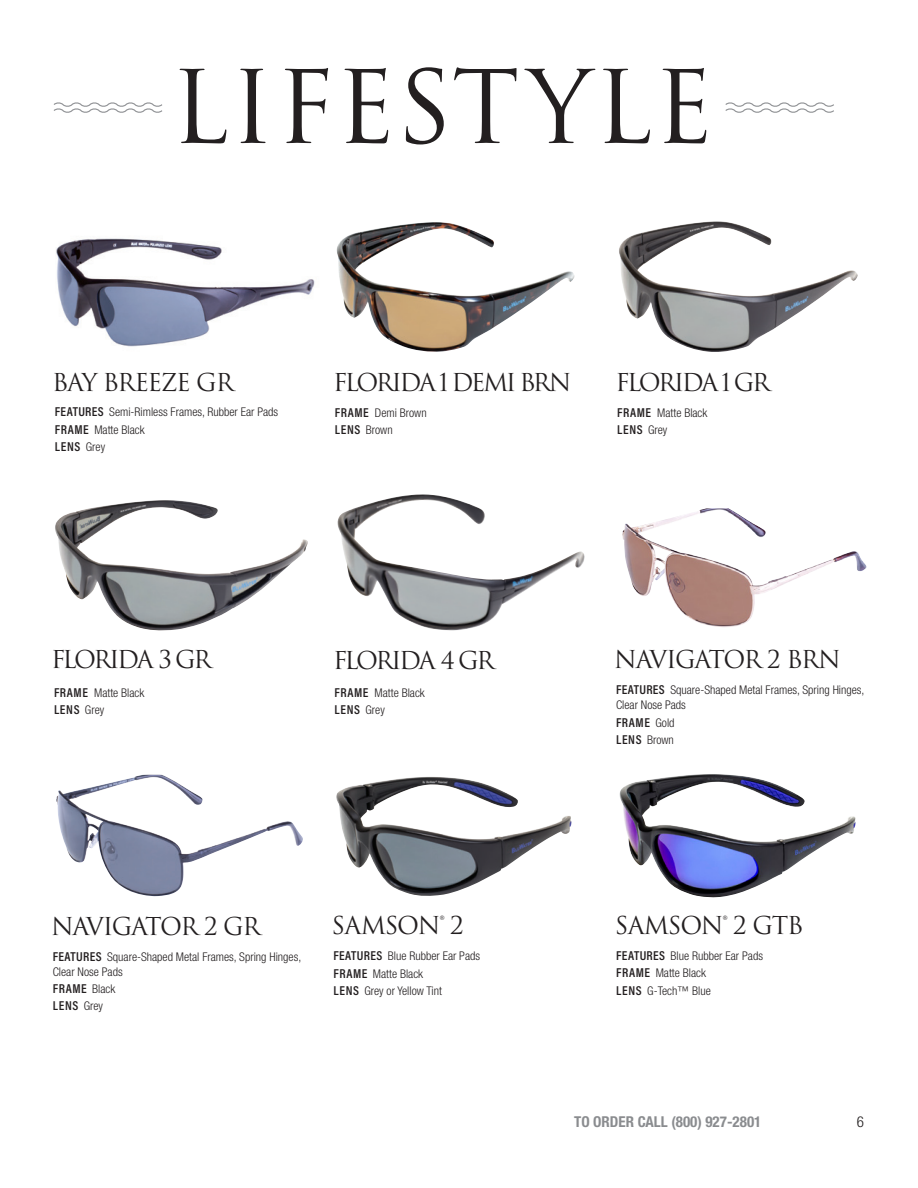
<style>
.page{position:relative;width:918px;height:1188px;background:#fff}
.page>*{position:absolute;margin:0;border:0;box-sizing:border-box;transform-origin:0 0}
.t1{font:98.4px "Trajan Pro 3";letter-spacing:.015em;color:#231f20}
.Paragraph_Descriptio{font:24px "Trajan Pro 3";letter-spacing:-.1em;color:#231f20}
.Paragraph_Descriptio-2{font:24px "Trajan Pro 3";letter-spacing:-.065em;color:#231f20}
.Paragraph_Descriptio-3{font:24px "Trajan Pro 3";letter-spacing:-.055em;color:#231f20}
.Paragraph_Descriptio-4{font:24px "Trajan Pro 3";letter-spacing:-.05em;color:#231f20}
.t2{font:700 condensed 15px "Helvetica Neue LT Std";color:#8a8c8f}
.t3{font:300 condensed 15px "Helvetica Neue LT Std";color:#231f20}
.t4{font:600 12.9px "Acumin Pro Cond";letter-spacing:.05em;color:#231f20}
.t5{font:300 condensed 12px/15px "Helvetica Neue LT Std";color:#231f20}
.s1{font-family:"Acumin Pro Cond";font-weight:600;font-stretch:normal;font-size:12.9px}
.s2{font-family:"Helvetica Neue LT Std";font-weight:300;font-stretch:condensed;font-size:12px}
</style>
<div class="page">
<hr style="left:615px;top:185px;width:1px;height:964px;background:#fc00ff">
<hr style="left:52px;top:185px;width:1px;height:964px;background:#fc00ff">
<hr style="left:333px;top:185px;width:1px;height:964px;background:#fc00ff">
<hr style="left:51px;top:370px;width:851px;height:1px;background:#fc00ff">
<hr style="left:51px;top:647px;width:851px;height:1px;background:#fc00ff">
<hr style="left:51px;top:913px;width:851px;height:1px;background:#fc00ff">
<hr style="left:51px;top:392px;width:840px;height:1px;background:#fc00ff">
<hr style="left:51px;top:670px;width:840px;height:1px;background:#fc00ff">
<hr style="left:51px;top:935px;width:840px;height:1px;background:#fc00ff">
<svg style="left:53px;top:102px;width:109px;height:11px"></svg>
<svg style="left:725px;top:102px;width:109px;height:11px"></svg>
<img style="left:56px;top:238px;width:259px;height:109px">
<img style="left:619px;top:221px;width:239px;height:131px">
<img style="left:336px;top:222px;width:239px;height:130px">
<img style="left:52px;top:500px;width:256px;height:132px">
<img style="left:337px;top:494px;width:248px;height:137px">
<img style="left:622px;top:508px;width:245px;height:119px">
<img style="left:56px;top:775px;width:247px;height:122px">
<img style="left:336px;top:777px;width:236px;height:119px">
<img style="left:619px;top:774px;width:237px;height:123px">
<h1 class="t1" style="left:171px;top:40px;width:545px">LIFESTYLE</h1>
<p class="Paragraph_Descriptio-3" style="left:52px;top:366px;width:183px">BAY BREEZE GR</p>
<p class="Paragraph_Descriptio" style="left:333px;top:366px;width:240px">FLORIDA 1 DEMI BRN</p>
<p class="Paragraph_Descriptio" style="left:616px;top:366px;width:156px">FLORIDA 1 GR</p>
<p class="t5" style="left:55px;top:404px;width:225px"><span class="s1">FEATURES</span> Semi-Rimless Frames, Rubber Ear Pads</p>
<p class="t5" style="left:55px;top:422px;width:91px"><span class="s1">FRAME</span> Matte Black</p>
<p class="t4" style="left:55px;top:439px;width:52px">LENS <span class="s2">Grey</span></p>
<p class="t5" style="left:335px;top:404px;width:93px;line-height:17.2px"><span class="s1">FRAME</span> Demi Brown<br><span class="s1">LENS</span> Brown</p>
<p class="t5" style="left:617px;top:405px;width:92px"><span class="s1">FRAME</span> Matte Black</p>
<p class="t4" style="left:617px;top:421px;width:52px">LENS <span class="s2">Grey</span></p>
<p class="Paragraph_Descriptio" style="left:51px;top:643px;width:162px">FLORIDA 3 GR</p>
<p class="Paragraph_Descriptio" style="left:333px;top:643px;width:163px">FLORIDA 4 GR</p>
<p class="t5" style="left:54px;top:685px;width:92px"><span class="s1">FRAME</span> Matte Black</p>
<p class="t4" style="left:54px;top:701px;width:52px">LENS <span class="s2">Grey</span></p>
<p class="t5" style="left:334px;top:685px;width:92px"><span class="s1">FRAME</span> Matte Black</p>
<p class="t4" style="left:334px;top:701px;width:52px">LENS <span class="s2">Grey</span></p>
<p class="Paragraph_Descriptio-2" style="left:51px;top:909px;width:211px">NAVIGATOR 2 GR</p>
<p class="Paragraph_Descriptio" style="left:332px;top:909px;width:134px">SAMSON® 2</p>
<p class="t5" style="left:333px;top:948px;width:148px"><span class="s1">FEATURES</span> Blue Rubber Ear Pads</p>
<p class="t5" style="left:333px;top:966px;width:91px"><span class="s1">FRAME</span> Matte Black</p>
<p class="t5" style="left:333px;top:983px;width:110px"><span class="s1">LENS</span> Grey or Yellow Tint</p>
<p class="t5" style="left:53px;top:949px;width:250px"><span class="s1">FEATURES</span> Square-Shaped Metal Frames, Spring Hinges,<br>Clear Nose Pads</p>
<p class="t4" style="left:53px;top:980px;width:64px">FRAME <span class="s2">Black</span></p>
<p class="t4" style="left:53px;top:997px;width:52px">LENS <span class="s2">Grey</span></p>
<p class="Paragraph_Descriptio-2" style="left:614px;top:643px;width:228px">NAVIGATOR 2 BRN</p>
<p class="t5" style="left:616px;top:682px;width:250px"><span class="s1">FEATURES</span> Square-Shaped Metal Frames, Spring Hinges,<br>Clear Nose Pads</p>
<p class="t4" style="left:616px;top:714px;width:60px">FRAME <span class="s2">Gold</span></p>
<p class="t5" style="left:616px;top:732px;width:59px"><span class="s1">LENS</span> Brown</p>
<p class="Paragraph_Descriptio-4" style="left:615px;top:909px;width:190px">SAMSON® 2 GTB</p>
<p class="t5" style="left:616px;top:948px;width:148px"><span class="s1">FEATURES</span> Blue Rubber Ear Pads</p>
<p class="t5" style="left:616px;top:966px;width:91px"><span class="s1">FRAME</span> Matte Black</p>
<p class="t5" style="left:616px;top:983px;width:96px"><span class="s1">LENS</span> G-Tech™ Blue</p>
<p class="t2" style="left:574px;top:1113px;width:189px">TO ORDER CALL (800) 927-2801</p>
<p class="t3" style="left:857px;top:1114px;width:9px">6</p>
</div>
